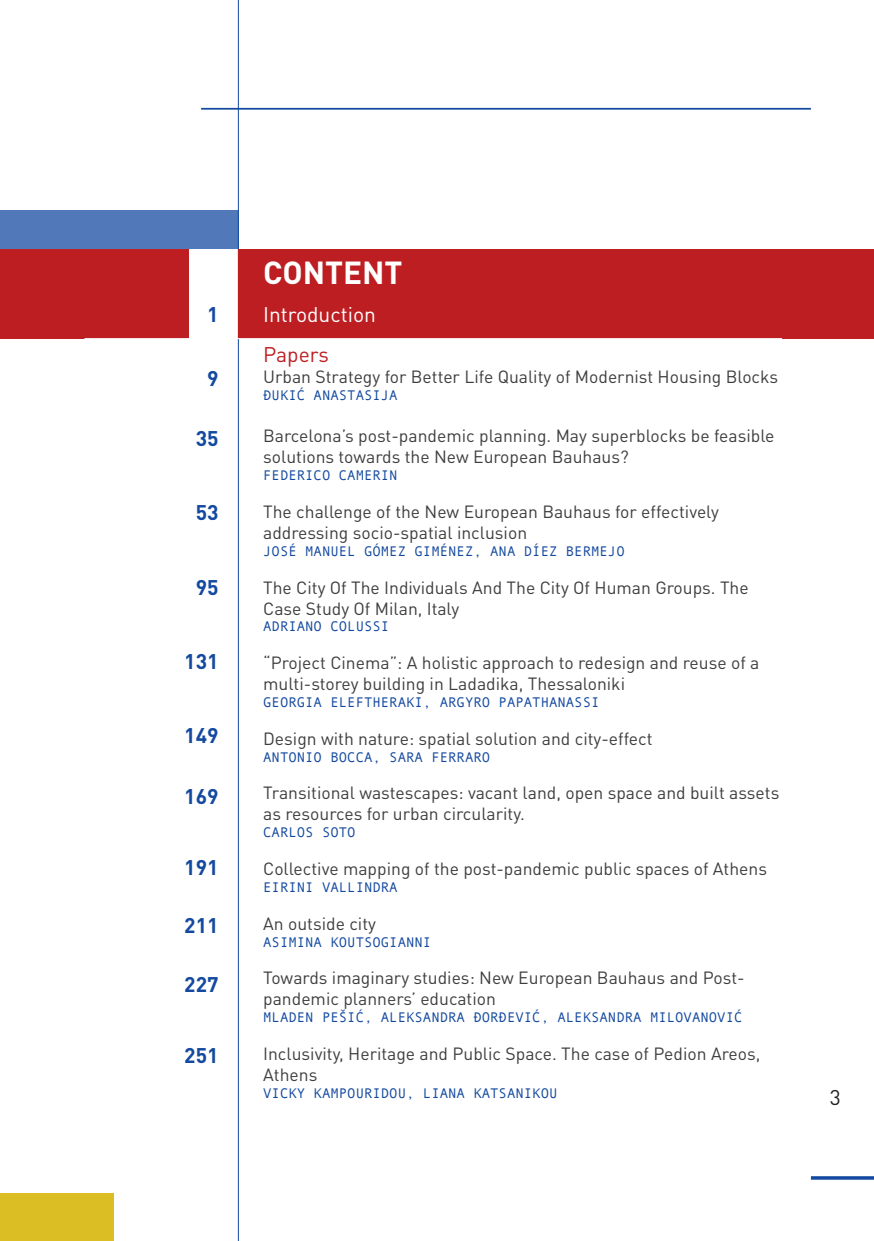
<style>
.page{position:relative;width:874px;height:1241px;background:#fff}
.page>*{position:absolute;margin:0;border:0;box-sizing:border-box;transform-origin:0 0}
.t1{font:700 31.5px "DIN Pro";color:#fff}
.t2{font:700 21px "DIN Pro";color:#13499f}
.t3{font:21px "DIN Pro";color:#fff}
.t4{font:21px "DIN Pro";color:#bd1e22}
.Osnovni_tekst{font:21px "DIN Pro";color:#231f20}
.t5{font:17.5px/21px "DIN Pro";color:#3e3e3f}
.t6{font:14px "Andale Mono";color:#13499f}
.t7{font:14px "Andale Mono";color:#13499f}
</style>
<div class="page">
<hr style="left:238px;top:0;width:1px;height:1240px;background:#13499f">
<svg style="left:810px;top:1176px;width:63px;height:3px"></svg>
<hr style="left:201px;top:108px;width:609px;height:2px;background:#13499f">
<div style="left:0;top:249px;width:189px;height:90px;background:#bd1e22"></div>
<div style="left:0;top:1193px;width:113px;height:47px;background:#dbbd24"></div>
<div style="left:239px;top:249px;width:634px;height:90px;background:#bd1e22"></div>
<hr style="left:84px;top:338px;width:697px;height:1px;background:#fff">
<div style="left:0;top:210px;width:239px;height:39px;background:#5178b8"></div>
<p class="t2" style="left:207px;top:297px;width:13px">1</p>
<p class="t2" style="left:207px;top:361px;width:13px">9</p>
<p class="t2" style="left:195px;top:420px;width:24px">35</p>
<p class="t2" style="left:195px;top:495px;width:24px">53</p>
<p class="t2" style="left:195px;top:569px;width:24px">95</p>
<p class="t2" style="left:184px;top:643px;width:36px">131</p>
<p class="t2" style="left:184px;top:718px;width:36px">149</p>
<p class="t2" style="left:184px;top:778px;width:36px">169</p>
<p class="t2" style="left:184px;top:849px;width:36px">191</p>
<p class="t2" style="left:184px;top:907px;width:36px">211</p>
<p class="t2" style="left:184px;top:966px;width:36px">227</p>
<p class="t2" style="left:184px;top:1037px;width:36px">251</p>
<p class="t1" style="left:263px;top:246px;width:141px">CONTENT</p>
<p class="t3" style="left:263px;top:300px;width:114px">Introduction</p>
<p class="t4" style="left:263px;top:340px;width:67px">Papers</p>
<p class="t5" style="left:263px;top:366px;width:516px">Urban Strategy for Better Life Quality of Modernist Housing Blocks</p>
<p class="t7" style="left:263px;top:386px;width:136px">ĐUKIĆ ANASTASIJA</p>
<p class="t5" style="left:263px;top:424px;width:512px">Barcelona’s post-pandemic planning. May superblocks be feasible solutions towards the New European Bauhaus?</p>
<p class="t6" style="left:263px;top:466px;width:136px">FEDERICO CAMERIN</p>
<p class="t5" style="left:263px;top:500px;width:457px">The challenge of the New European Bauhaus for effectively</p>
<p class="t5" style="left:263px;top:521px;width:265px">addressing socio-spatial inclusion</p>
<p class="t6" style="left:263px;top:541px;width:363px">JOSÉ MANUEL GÓMEZ GIMÉNEZ, ANA DÍEZ BERMEJO</p>
<p class="t5" style="left:263px;top:576px;width:487px">The City Of The Individuals And The City Of Human Groups. The<br>Case Study Of Milan, Italy</p>
<p class="t6" style="left:263px;top:617px;width:127px">ADRIANO COLUSSI</p>
<p class="t5" style="left:263px;top:651px;width:497px">“Project Cinema”: A holistic approach to redesign and reuse of a multi-storey building in Ladadika, Thessaloniki</p>
<p class="t6" style="left:263px;top:693px;width:338px">GEORGIA ELEFTHERAKI, ARGYRO PAPATHANASSI</p>
<p class="t5" style="left:263px;top:727px;width:390px">Design with nature: spatial solution and city-effect</p>
<p class="t6" style="left:263px;top:747px;width:228px">ANTONIO BOCCA, SARA FERRARO</p>
<p class="t5" style="left:263px;top:781px;width:517px">Transitional wastescapes: vacant land, open space and built assets as resources for urban circularity.</p>
<p class="t6" style="left:263px;top:823px;width:94px">CARLOS SOTO</p>
<p class="t5" style="left:263px;top:857px;width:505px">Collective mapping of the post-pandemic public spaces of Athens</p>
<p class="t6" style="left:263px;top:877px;width:136px">EIRINI VALLINDRA</p>
<p class="t5" style="left:263px;top:912px;width:114px">An outside city</p>
<p class="t6" style="left:263px;top:932px;width:170px">ASIMINA KOUTSOGIANNI</p>
<p class="t5" style="left:263px;top:966px;width:482px">Towards imaginary studies: New European Bauhaus and Post&shy;pandemic planners’ education</p>
<p class="t6" style="left:263px;top:1008px;width:480px">MLADEN PEŠIĆ, ALEKSANDRA ĐORĐEVIĆ, ALEKSANDRA MILOVANOVIĆ</p>
<p class="t5" style="left:263px;top:1042px;width:498px">Inclusivity, Heritage and Public Space. The case of Pedion Areos,<br>Athens</p>
<p class="t6" style="left:263px;top:1083px;width:296px">VICKY KAMPOURIDOU, LIANA KATSANIKOU</p>
<p class="Osnovni_tekst" style="left:829px;top:1083px;width:12px">3</p>
</div>
